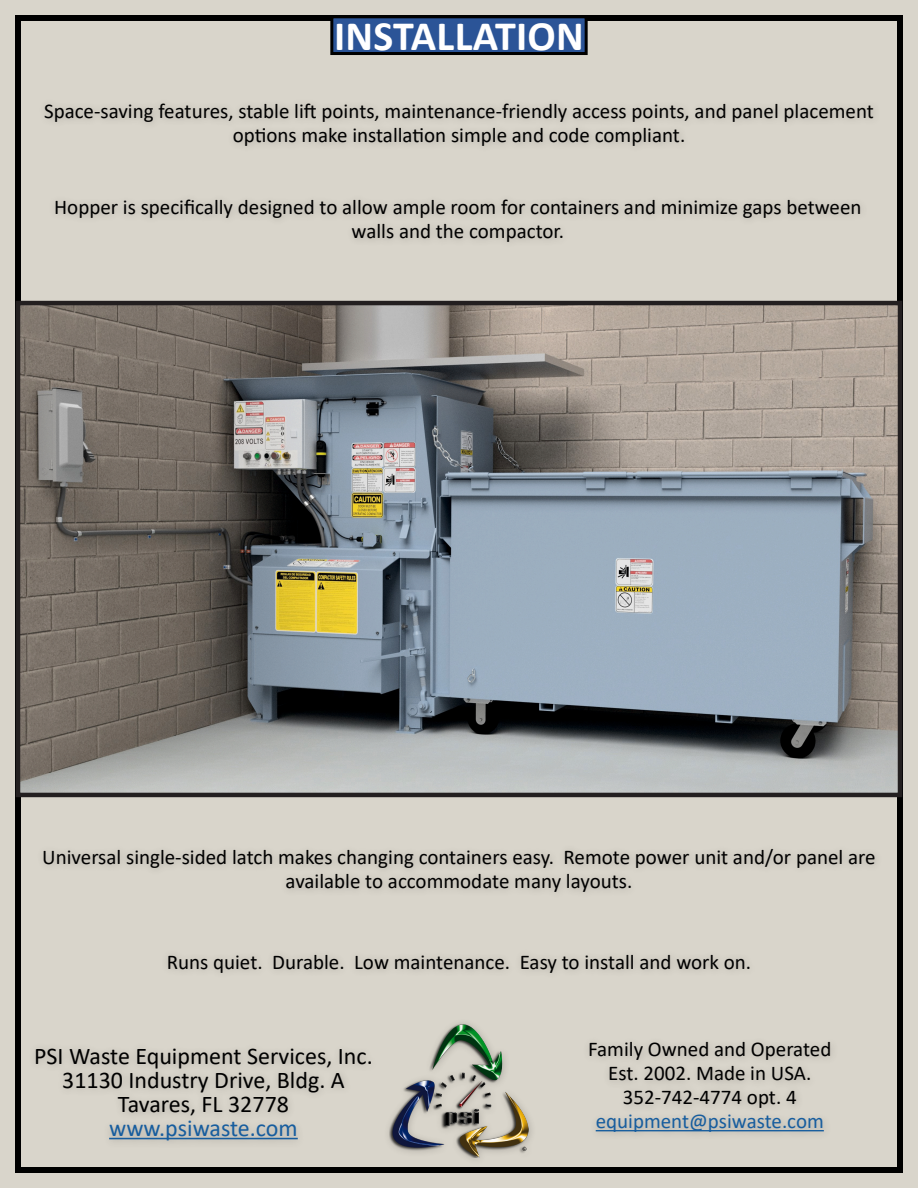
<style>
.page{position:relative;width:918px;height:1188px;background:#d9d5cb}
.page>*{position:absolute;margin:0;border:0;box-sizing:border-box;transform-origin:0 0}
.Header_-_Align_Cente{font:700 42px "Calibri";letter-spacing:.005em;color:#fff}
.Body_Text_-_Align_Ce{font:24px "Calibri";color:#000}
.Body_Text_-_Align_Ce-2{font:24px "Calibri";color:#175d9e}
.Body_Text_-_Align_Ce-3{font:21px/24px "Calibri";color:#000;text-align:center}
.Body_Text_-_Align_Ce-4{font:21px "Calibri";color:#175d9e}
</style>
<div class="page">
<img style="left:389px;top:1024px;width:140px;height:134px">
<div style="left:29px;top:1042px;width:350px;height:107px;background:#d5d1c7"></div>
<hr style="left:109px;top:1138px;width:189px;height:1px;background:#175d9e">
<div style="left:15px;top:15px;width:888px;height:1158px;border:6px solid #000"></div>
<div style="left:332px;top:17px;width:254px;height:37px;background:#2b5497"></div>
<div style="left:330px;top:15px;width:258px;height:40px;border:3px solid #000"></div>
<div style="left:582px;top:1036px;width:256px;height:105px;background:#d4d0c6"></div>
<hr style="left:596px;top:1130px;width:228px;height:1px;background:#175d9e">
<div style="left:48px;top:193px;width:821px;height:57px;background:#231f20;opacity:.25"></div>
<div style="left:37px;top:842px;width:846px;height:59px;background:#231f20;opacity:.25"></div>
<img style="left:21px;top:306px;width:876px;height:486px">
<div style="left:16px;top:301px;width:886px;height:496px;border:4px solid #231f20"></div>
<p class="Header_-_Align_Cente" style="left:334px;top:6px;width:251px">INSTALLATION</p>
<p class="Body_Text_-_Align_Ce-3" style="left:44px;top:99px;width:831px">Space-saving features, stable lift points, maintenance-friendly access points, and panel placement options make installation simple and code compliant.</p>
<p class="Body_Text_-_Align_Ce-3" style="left:54px;top:194px;width:809px">Hopper is specifically designed to allow ample room for containers and minimize gaps between walls and the compactor.</p>
<p class="Body_Text_-_Align_Ce-3" style="left:42px;top:845px;width:835px">Universal single-sided latch makes changing containers easy. Remote power unit and/or panel are available to accommodate many layouts.</p>
<p class="Body_Text_-_Align_Ce-3" style="left:167px;top:949px;width:586px">Runs quiet. Durable. Low maintenance. Easy to install and work on.</p>
<p class="Body_Text_-_Align_Ce" style="left:34px;top:1039px;width:340px">PSI Waste Equipment Services, Inc.</p>
<p class="Body_Text_-_Align_Ce" style="left:62px;top:1063px;width:284px">31130 Industry Drive, Bldg. A</p>
<p class="Body_Text_-_Align_Ce" style="left:118px;top:1087px;width:173px">Tavares, FL 32778</p>
<p class="Body_Text_-_Align_Ce-2" style="left:109px;top:1111px;width:190px">www.psiwaste.com</p>
<p class="Body_Text_-_Align_Ce-3" style="left:588px;top:1037px;width:245px">Family Owned and Operated</p>
<p class="Body_Text_-_Align_Ce-3" style="left:608px;top:1061px;width:205px">Est. 2002. Made in USA.</p>
<p class="Body_Text_-_Align_Ce-3" style="left:623px;top:1085px;width:175px">352-742-4774 opt. 4</p>
<p class="Body_Text_-_Align_Ce-4" style="left:596px;top:1107px;width:230px">equipment@psiwaste.com</p>
</div>
